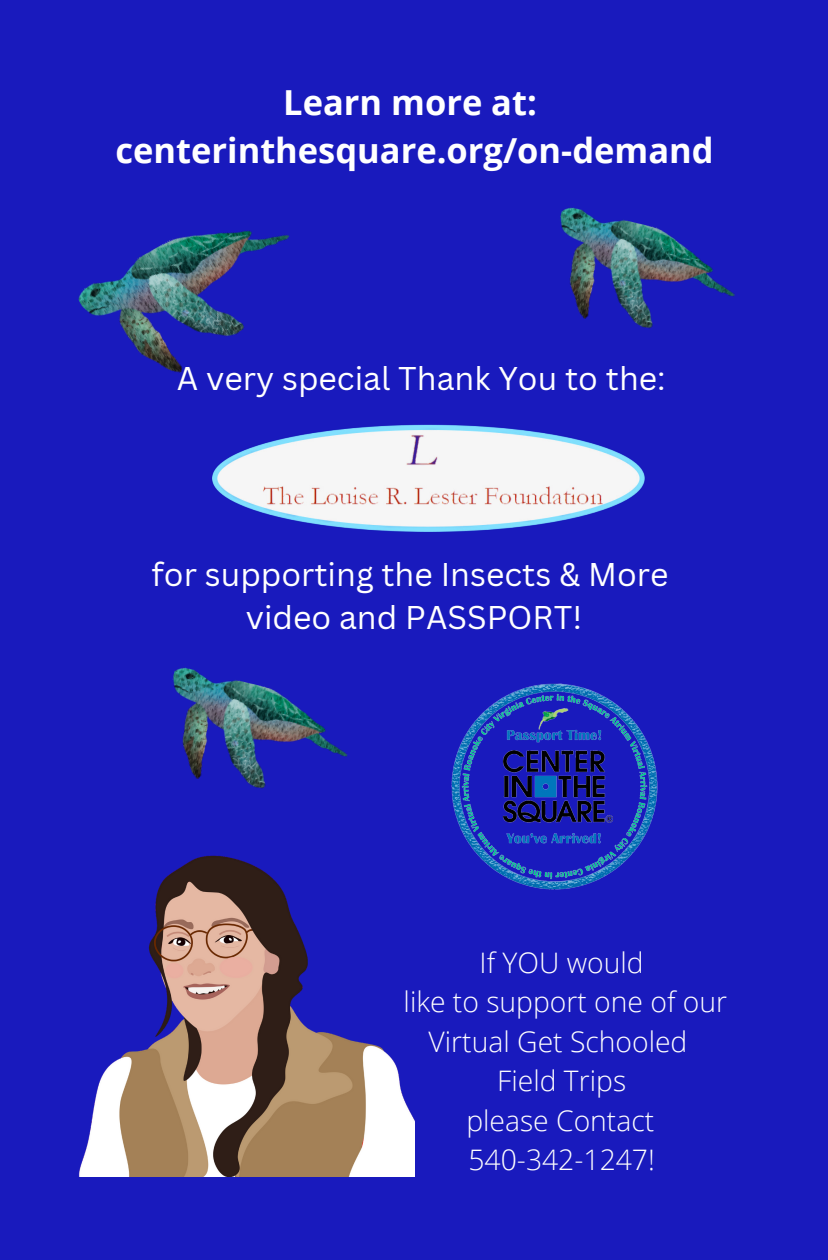
<style>
.page{position:relative;width:828px;height:1260px;background:#191abd}
.page>*{position:absolute;margin:0;border:0;box-sizing:border-box;transform-origin:0 0}
.t1{font:700 34.4px "Open Sans";color:#fff}
.t2{font:32px "Canva Sans";color:#fff}
.t3{font:300 28.2px/39.6px "Open Sans";color:#fff;text-align:center}
</style>
<div class="page">
<img style="left:560px;top:207px;width:175px;height:122px">
<img style="left:78px;top:230px;width:211px;height:143px">
<img style="left:451px;top:683px;width:207px;height:207px">
<img style="left:79px;top:855px;width:335px;height:321px">
<img style="left:212px;top:424px;width:433px;height:108px">
<img style="left:172px;top:667px;width:176px;height:122px">
<p class="t1" style="left:283px;top:78px;width:255px">Learn more at:</p>
<p class="t1" style="left:115px;top:126px;width:600px">centerinthesquare.org/on-demand</p>
<p class="t2" style="left:177px;top:356px;width:490px">A very special Thank You to the:</p>
<p class="t2" style="left:152px;top:551px;width:518px">for supporting the Insects &amp; More</p>
<p class="t2" style="left:246px;top:595px;width:338px">video and PASSPORT!</p>
<p class="t3" style="left:480px;top:942px;width:166px">If YOU would</p>
<p class="t3" style="left:404px;top:981px;width:325px">like to support one of our<br>Virtual Get Schooled</p>
<p class="t3" style="left:497px;top:1061px;width:130px">Field Trips</p>
<p class="t3" style="left:466px;top:1100px;width:190px;text-align:left">please Contact<br>540-342-1247!</p>
</div>
